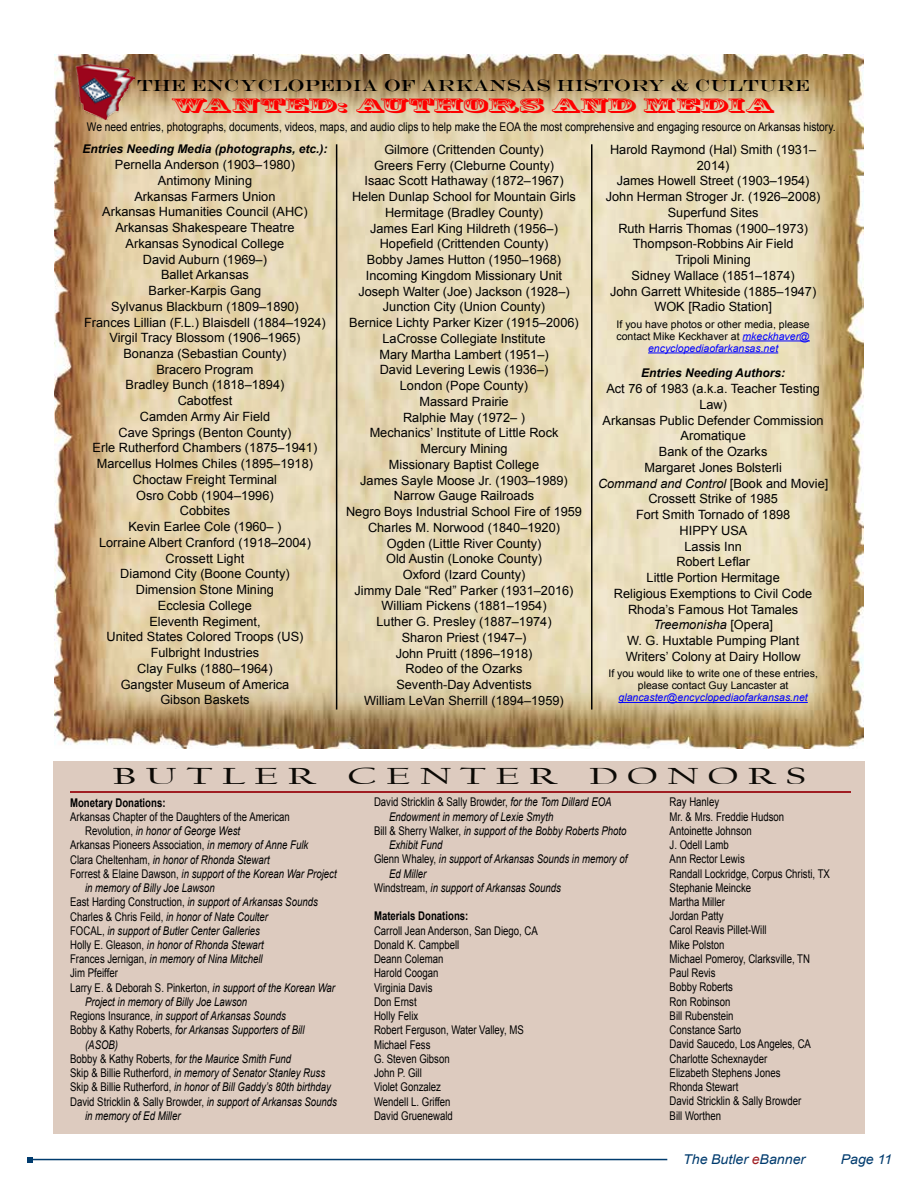
<style>
.page{position:relative;width:918px;height:1188px;background:#fff}
.page>*{position:absolute;margin:0;border:0;box-sizing:border-box;transform-origin:0 0}
.t1{font:24.45px "Californian FB";letter-spacing:.2em;color:#0c0a06;scale:1.76 1}
.t2{font:19.5px "Rosewood Std";color:#fe0000;scale:2.37 1}
.t3{font:16.35px "Engravers";color:#000;scale:1.1 1}
.t4{font:italic 13.5px "Arial";color:#003b6e;scale:1.05 1}
.t5{font:12.75px/15.8px "Arial";color:#000;text-align:center}
.t6{font:12px/14.2px "Arial";color:#000;scale:.8 1}
.t7{font:italic 12px "Arial";color:#000;scale:.8 1}
.t8{font:12px "Arial";color:#000;scale:.85 1}
.t9{font:italic 700 12px "Arial";color:#000}
.t10{font:700 12px "Arial";color:#000;scale:.8 1}
.t11{font:10.5px/12px "Arial";color:#000;text-align:center}
.t12{font:italic 10.5px "Arial";color:#00f}
.s1{font-style:italic;color:#00f}
.s2{font-style:italic}
.s3{font-style:normal}
.s4{color:#a01e23}
</style>
<div class="page">
<hr style="left:30px;top:1159px;width:637px;height:1px;background:#003b6e">
<svg style="left:27px;top:1157px;width:6px;height:6px"></svg>
<img style="left:54px;top:54px;width:810px;height:694px">
<img style="left:75px;top:64px;width:59px;height:56px">
<hr style="left:743px;top:341px;width:67px;height:1px;background:#00f">
<hr style="left:648px;top:353px;width:130px;height:1px;background:#00f">
<hr style="left:619px;top:702px;width:189px;height:1px;background:#00f">
<hr style="left:336px;top:144px;width:1px;height:566px;background:#000">
<hr style="left:591px;top:144px;width:1px;height:566px;background:#000">
<div style="left:53px;top:761px;width:811px;height:372px;background:#ddcbbf"></div>
<hr style="left:70px;top:791px;width:781px;height:2px;background:#a01e23">
<p class="t3" style="left:137px;top:75px;width:613px">THE ENCYCLOPEDIA OF ARKANSAS HISTORY &amp; CULTURE</p>
<h2 class="t2" style="left:170px;top:94px;width:256px">WANTED: AUTHORS AND MEDIA</h2>
<p class="t5" style="left:346px;top:142px;width:237px">Gilmore (Crittenden County)<br>Greers Ferry (Cleburne County)<br>Isaac Scott Hathaway (1872–1967)<br>Helen Dunlap School for Mountain Girls<br>Hermitage (Bradley County)<br>James Earl King Hildreth (1956–)<br>Hopefield (Crittenden County)<br>Bobby James Hutton (1950–1968)<br>Incoming Kingdom Missionary Unit<br>Joseph Walter (Joe) Jackson (1928–)<br>Junction City (Union County)<br>Bernice Lichty Parker Kizer (1915–2006)<br>LaCrosse Collegiate Institute<br>Mary Martha Lambert (1951–)<br>David Levering Lewis (1936–)<br>London (Pope County)<br>Massard Prairie<br>Ralphie May (1972– )<br>Mechanics’ Institute of Little Rock<br>Mercury Mining<br>Missionary Baptist College<br>James Sayle Moose Jr. (1903–1989)<br>Narrow Gauge Railroads<br>Negro Boys Industrial School Fire of 1959<br>Charles M. Norwood (1840–1920)<br>Ogden (Little River County)<br>Old Austin (Lonoke County)<br>Oxford (Izard County)<br>Jimmy Dale “Red” Parker (1931–2016)<br>William Pickens (1881–1954)<br>Luther G. Presley (1887–1974)<br>Sharon Priest (1947–)<br>John Pruitt (1896–1918)<br>Rodeo of the Ozarks<br>Seventh-Day Adventists<br>William LeVan Sherrill (1894–1959)</p>
<p class="t8" style="left:87px;top:119px;width:882px">We need entries, photographs, documents, videos, maps, and audio clips to help make the EOA the most comprehensive and engaging resource on Arkansas history.</p>
<p class="t5" style="left:606px;top:142px;width:216px">Harold Raymond (Hal) Smith (1931–<br>2014)<br>James Howell Street (1903–1954)<br>John Herman Stroger Jr. (1926–2008)<br>Superfund Sites<br>Ruth Harris Thomas (1900–1973)<br>Thompson-Robbins Air Field<br>Tripoli Mining<br>Sidney Wallace (1851–1874)<br>John Garrett Whiteside (1885–1947)<br>WOK [Radio Station]</p>
<p class="t11" style="left:617px;top:318px;width:195px">If you have photos or other media, please contact Mike Keckhaver at <span class="s1">mkeckhaver@ encyclopediaofarkansas.net</span></p>
<p class="t9" style="left:641px;top:365px;width:146px">Entries Needing Authors:</p>
<p class="t5" style="left:598px;top:381px;width:232px">Act 76 of 1983 (a.k.a. Teacher Testing<br>Law)<br>Arkansas Public Defender Commission<br>Aromatique<br>Bank of the Ozarks<br>Margaret Jones Bolsterli<br><span class="s2">Command and Control</span> [Book and Movie]<br>Crossett Strike of 1985<br>Fort Smith Tornado of 1898<br>HIPPY USA<br>Lassis Inn<br>Robert Leflar<br>Little Portion Hermitage<br>Religious Exemptions to Civil Code<br>Rhoda’s Famous Hot Tamales<br><span class="s2">Treemonisha</span> [Opera]<br>W. G. Huxtable Pumping Plant<br>Writers’ Colony at Dairy Hollow</p>
<p class="t11" style="left:608px;top:668px;width:211px">If you would like to write one of these entries, please contact Guy Lancaster at</p>
<p class="t12" style="left:619px;top:691px;width:191px">glancaster@encyclopediaofarkansas.net</p>
<p class="t9" style="left:83px;top:141px;width:246px">Entries Needing Media (photographs, etc.):</p>
<p class="t5" style="left:84px;top:157px;width:243px">Pernella Anderson (1903–1980)<br>Antimony Mining<br>Arkansas Farmers Union<br>Arkansas Humanities Council (AHC)<br>Arkansas Shakespeare Theatre<br>Arkansas Synodical College<br>David Auburn (1969–)<br>Ballet Arkansas<br>Barker-Karpis Gang<br>Sylvanus Blackburn (1809–1890)<br>Frances Lillian (F.L.) Blaisdell (1884–1924)<br>Virgil Tracy Blossom (1906–1965)<br>Bonanza (Sebastian County)<br>Bracero Program<br>Bradley Bunch (1818–1894)<br>Cabotfest<br>Camden Army Air Field<br>Cave Springs (Benton County)<br>Erle Rutherford Chambers (1875–1941)<br>Marcellus Holmes Chiles (1895–1918)<br>Choctaw Freight Terminal<br>Osro Cobb (1904–1996)<br>Cobbites<br>Kevin Earlee Cole (1960– )<br>Lorraine Albert Cranford (1918–2004)<br>Crossett Light<br>Diamond City (Boone County)<br>Dimension Stone Mining<br>Ecclesia College<br>Eleventh Regiment,<br>United States Colored Troops (US)<br>Fulbright Industries<br>Clay Fulks (1880–1964)<br>Gangster Museum of America<br>Gibson Baskets</p>
<h1 class="t1" style="left:112px;top:763px;width:118px">BUTLER</h1>
<h1 class="t1" style="left:347px;top:763px;width:121px">CENTER</h1>
<h1 class="t1" style="left:589px;top:763px;width:126px">DONORS</h1>
<p class="t10" style="left:70px;top:794px;width:121px">Monetary Donations:</p>
<p class="t6" style="left:70px;top:810px;width:276px">Arkansas Chapter of the Daughters of the American</p>
<p class="t7" style="left:85px;top:823px;width:195px"><span class="s3">Revolution,</span> in honor of George West</p>
<p class="t6" style="left:70px;top:838px;width:299px">Arkansas Pioneers Association, <span class="s2">in memory of Anne Fulk</span></p>
<p class="t7" style="left:70px;top:852px;width:251px"><span class="s3">Clara Cheltenham,</span> in honor of Rhonda Stewart</p>
<p class="t7" style="left:70px;top:866px;width:335px"><span class="s3">Forrest &amp; Elaine Dawson,</span> in support of the Korean War Project</p>
<p class="t7" style="left:85px;top:880px;width:164px">in memory of Billy Joe Lawson</p>
<p class="t7" style="left:70px;top:894px;width:311px"><span class="s3">East Harding Construction,</span> in support of Arkansas Sounds</p>
<p class="t7" style="left:70px;top:909px;width:249px"><span class="s3">Charles &amp; Chris Feild,</span> in honor of Nate Coulter</p>
<p class="t7" style="left:70px;top:923px;width:239px"><span class="s3">FOCAL,</span> in support of Butler Center Galleries</p>
<p class="t7" style="left:70px;top:937px;width:244px"><span class="s3">Holly E. Gleason,</span> in honor of Rhonda Stewart</p>
<p class="t7" style="left:70px;top:951px;width:242px"><span class="s3">Frances Jernigan,</span> in memory of Nina Mitchell</p>
<p class="t6" style="left:70px;top:966px;width:61px">Jim Pfeiffer</p>
<p class="t6" style="left:70px;top:981px;width:333px">Larry E. &amp; Deborah S. Pinkerton, <span class="s2">in support of the Korean War</span></p>
<p class="t7" style="left:85px;top:994px;width:204px">Project in memory of Billy Joe Lawson</p>
<p class="t7" style="left:70px;top:1008px;width:271px"><span class="s3">Regions Insurance,</span> in support of Arkansas Sounds</p>
<p class="t7" style="left:70px;top:1022px;width:295px"><span class="s3">Bobby &amp; Kathy Roberts,</span> for Arkansas Supporters of Bill</p>
<p class="t7" style="left:85px;top:1037px;width:43px">(ASOB)</p>
<p class="t7" style="left:70px;top:1051px;width:278px"><span class="s3">Bobby &amp; Kathy Roberts,</span> for the Maurice Smith Fund</p>
<p class="t7" style="left:70px;top:1065px;width:320px"><span class="s3">Skip &amp; Billie Rutherford,</span> in memory of Senator Stanley Russ</p>
<p class="t7" style="left:70px;top:1079px;width:327px"><span class="s3">Skip &amp; Billie Rutherford,</span> in honor of Bill Gaddy’s 80th birthday</p>
<p class="t6" style="left:70px;top:1094px;width:335px">David Stricklin &amp; Sally Browder, <span class="s2">in support of Arkansas Sounds</span></p>
<p class="t7" style="left:85px;top:1108px;width:121px">in memory of Ed Miller</p>
<p class="t6" style="left:670px;top:795px;width:202px">Ray Hanley<br>Mr. &amp; Mrs. Freddie Hudson<br>Antoinette Johnson<br>J. Odell Lamb<br>Ann Rector Lewis<br>Randall Lockridge, Corpus Christi, TX<br>Stephanie Meincke<br>Martha Miller<br>Jordan Patty<br>Carol Reavis Pillet-Will<br>Mike Polston<br>Michael Pomeroy, Clarksville, TN<br>Paul Revis<br>Bobby Roberts<br>Ron Robinson<br>Bill Rubenstein<br>Constance Sarto<br>David Saucedo, Los Angeles, CA<br>Charlotte Schexnayder<br>Elizabeth Stephens Jones<br>Rhonda Stewart<br>David Stricklin &amp; Sally Browder<br>Bill Worthen</p>
<p class="t6" style="left:374px;top:795px;width:298px">David Stricklin &amp; Sally Browder, <span class="s2">for the Tom Dillard EOA</span></p>
<p class="t7" style="left:389px;top:809px;width:207px">Endowment in memory of Lexie Smyth</p>
<p class="t7" style="left:374px;top:823px;width:317px"><span class="s3">Bill &amp; Sherry Walker,</span> in support of the Bobby Roberts Photo</p>
<p class="t7" style="left:389px;top:837px;width:68px">Exhibit Fund</p>
<p class="t7" style="left:374px;top:851px;width:318px"><span class="s3">Glenn Whaley,</span> in support of Arkansas Sounds in memory of</p>
<p class="t7" style="left:389px;top:866px;width:48px">Ed Miller</p>
<p class="t7" style="left:374px;top:880px;width:235px"><span class="s3">Windstream,</span> in support of Arkansas Sounds</p>
<p class="t10" style="left:374px;top:908px;width:120px">Materials Donations:</p>
<p class="t6" style="left:374px;top:923px;width:206px">Carroll Jean Anderson, San Diego, CA<br>Donald K. Campbell<br>Deann Coleman<br>Harold Coogan<br>Virginia Davis<br>Don Ernst<br>Holly Felix<br>Robert Ferguson, Water Valley, MS<br>Michael Fess<br>G. Steven Gibson<br>John P. Gill<br>Violet Gonzalez<br>Wendell L. Griffen<br>David Gruenewald</p>
<p class="t4" style="left:683px;top:1151px;width:118px">The Butler <span class="s4">e</span>Banner</p>
<p class="t4" style="left:841px;top:1151px;width:50px">Page 11</p>
</div>
